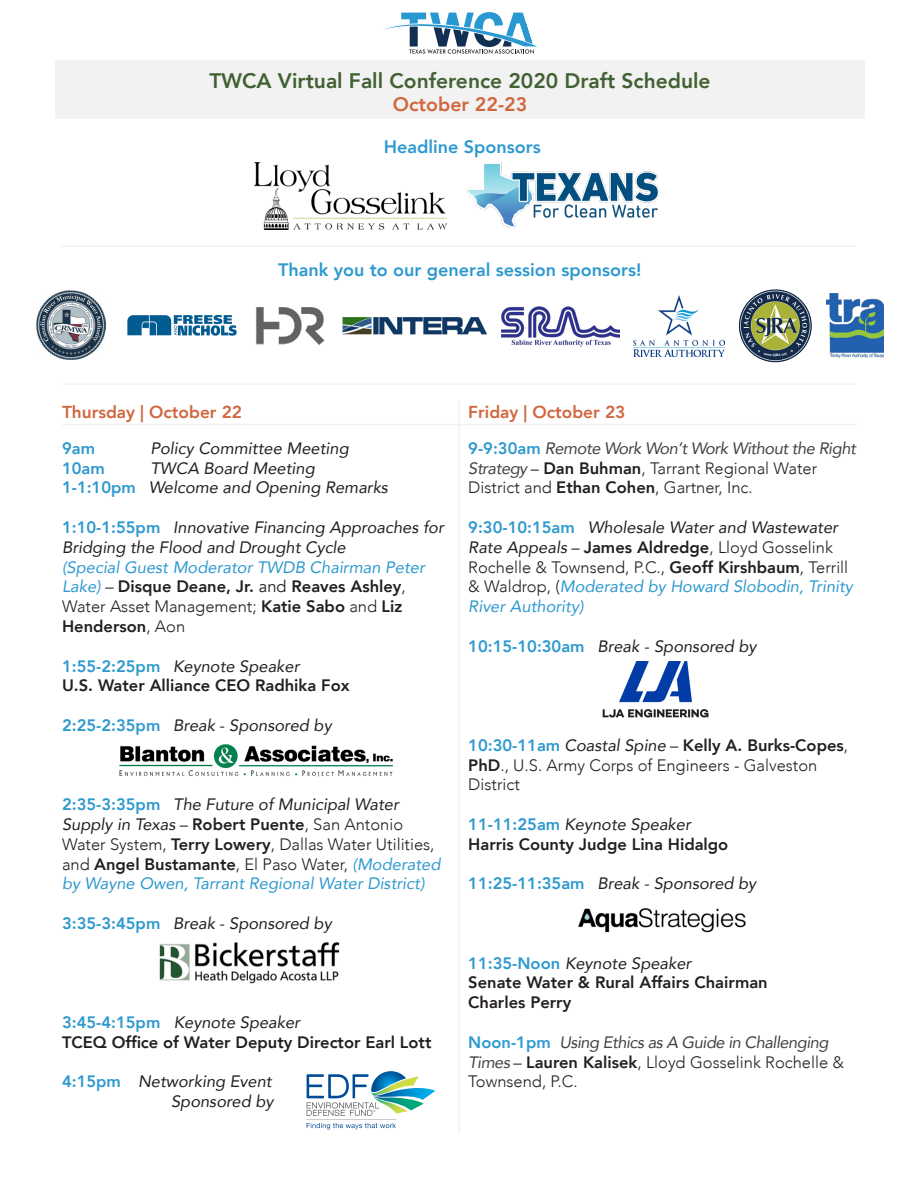
<style>
.page{position:relative;width:918px;height:1188px;background:#fff}
.page>*{position:absolute;margin:0;border:0;box-sizing:border-box;transform-origin:0 0}
.t1{font:800 21px "Avenir";color:#416132}
.t2{font:800 19.5px "Avenir";color:#d0673f}
.t3{font:800 18px "Avenir";color:#2e99cf}
.t4{font:800 17.25px "Avenir";color:#d0673f}
.t5{font:300 16.5px/19.8px "Avenir";color:#231f20}
.t6{font:italic 16.5px/19.8px "Avenir";color:#231f20}
.t7{font:800 16.5px/19.8px "Avenir";color:#231f20}
.t8{font:800 16.5px "Avenir";color:#2e99cf}
.s1{font-weight:800;font-style:normal;color:#2e99cf}
.s2{color:#2e99cf}
.s3{font-weight:300;font-style:normal}
.s4{font-weight:800;font-style:normal}
.s5{font-style:normal}
.s6{font-weight:400;font-style:italic}
.s7{font-weight:800;color:#2e99cf}
.s8{font-weight:800}
.s9{font-weight:400;font-style:italic;color:#2e99cf}
.s10{font-weight:400;font-style:italic;color:#424143}
</style>
<div class="page">
<img style="left:119px;top:744px;width:274px;height:33px">
<hr style="left:62px;top:424px;width:794px;height:1px;background:#f2f2f2">
<hr style="left:61px;top:246px;width:795px;height:1px;background:#f2f2f2">
<hr style="left:62px;top:383px;width:794px;height:2px;background:#f2f2f2">
<hr style="left:458px;top:400px;width:2px;height:734px;background:#f2f2f2">
<img style="left:159px;top:942px;width:181px;height:42px">
<img style="left:602px;top:661px;width:106px;height:57px">
<img style="left:578px;top:908px;width:168px;height:25px">
<div style="left:55px;top:61px;width:810px;height:58px;background:#f2f2f2"></div>
<svg style="left:383px;top:12px;width:155px;height:42px"></svg>
<img style="left:254px;top:163px;width:192px;height:67px">
<img style="left:467px;top:163px;width:192px;height:64px">
<svg style="left:306px;top:1071px;width:129px;height:59px"></svg>
<img style="left:127px;top:314px;width:110px;height:22px">
<img style="left:256px;top:307px;width:69px;height:38px">
<img style="left:342px;top:317px;width:145px;height:18px">
<img style="left:738px;top:289px;width:74px;height:74px">
<img style="left:827px;top:294px;width:56px;height:64px">
<img style="left:37px;top:290px;width:69px;height:69px">
<img style="left:633px;top:295px;width:91px;height:61px">
<img style="left:502px;top:306px;width:118px;height:40px">
<p class="t1" style="left:210px;top:64px;width:503px">TWCA Virtual Fall Conference 2020 Draft Schedule</p>
<p class="t2" style="left:393px;top:89px;width:136px">October 22-23</p>
<p class="t3" style="left:384px;top:132px;width:159px">Headline Sponsors</p>
<p class="t3" style="left:278px;top:256px;width:365px">Thank you to our general session sponsors!</p>
<p class="t4" style="left:62px;top:398px;width:182px">Thursday | October 22</p>
<p class="t4" style="left:468px;top:398px;width:159px">Friday | October 23</p>
<p class="t8" style="left:62px;top:435px;width:34px">9am</p>
<p class="t6" style="left:150px;top:438px;width:200px">Policy Committee Meeting</p>
<p class="t8" style="left:62px;top:455px;width:44px">10am</p>
<p class="t6" style="left:62px;top:458px;width:327px;text-indent:88px">TWCA Board Meeting<br><span class="s1">1-1:10pm</span> Welcome and Opening Remarks</p>
<p class="t6" style="left:62px;top:517px;width:383px"><span class="s1">1:10-1:55pm</span> Innovative Financing Approaches for Bridging the Flood and Drought Cycle<br><span class="s2">(Special Guest Moderator TWDB Chairman Peter Lake)</span> <span class="s3">–</span> <span class="s4">Disque Deane, Jr.</span> <span class="s5">and</span> <span class="s4">Reaves Ashley</span><span class="s3">, Water Asset Management;</span> <span class="s4">Katie Sabo</span> <span class="s3">and</span> <span class="s4">Liz Henderson</span><span class="s3">, Aon</span></p>
<p class="t7" style="left:62px;top:656px;width:289px"><span class="s2">1:55-2:25pm</span> <span class="s6">Keynote Speaker<br></span>U.S. Water Alliance CEO Radhika Fox</p>
<p class="t6" style="left:62px;top:715px;width:271px"><span class="s1">2:25-2:35pm</span> Break <span class="s3">-</span> Sponsored by</p>
<p class="t5" style="left:62px;top:795px;width:380px"><span class="s7">2:35-3:35pm</span> <span class="s6">The Future of Municipal Water Supply in Texas</span> – <span class="s8">Robert Puente</span>, San Antonio Water System, <span class="s8">Terry Lowery</span>, Dallas Water Utilities, and <span class="s8">Angel Bustamante</span>, El Paso Water, <span class="s9">(Moderated by Wayne Owen, Tarrant Regional Water District)</span></p>
<p class="t6" style="left:62px;top:913px;width:271px"><span class="s1">3:35-3:45pm</span> Break <span class="s3">-</span> Sponsored by</p>
<p class="t7" style="left:62px;top:1012px;width:371px"><span class="s2">3:45-4:15pm</span> <span class="s6">Keynote Speaker<br></span>TCEQ Office of Water Deputy Director Earl Lott</p>
<p class="t6" style="left:62px;top:1072px;width:213px;text-align:right"><span class="s1">4:15pm</span> Networking Event<br>Sponsored by</p>
<p class="t5" style="left:468px;top:438px;width:389px"><span class="s7">9-9:30am</span> <span class="s10">Remote Work Won’t Work Without the Right<br>Strategy</span> – <span class="s8">Dan Buhman</span>, Tarrant Regional Water<br>District and <span class="s8">Ethan Cohen</span>, Gartner, Inc.</p>
<p class="t5" style="left:468px;top:518px;width:386px"><span class="s7">9:30-10:15am</span> <span class="s6">Wholesale Water and Wastewater Rate Appeals</span> – <span class="s8">James Aldredge</span>, Lloyd Gosselink Rochelle &amp; Townsend, P.C., <span class="s8">Geoff Kirshbaum</span>, Terrill &amp; Waldrop, (<span class="s9">Moderated by Howard Slobodin, Trinity River Authority)</span></p>
<p class="t6" style="left:468px;top:636px;width:290px"><span class="s1">10:15-10:30am</span> Break - Sponsored by</p>
<p class="t5" style="left:468px;top:735px;width:381px"><span class="s7">10:30-11am</span> <span class="s6">Coastal Spine</span> – <span class="s8">Kelly A. Burks-Copes</span>,<br><span class="s8">PhD</span>., U.S. Army Corps of Engineers - Galveston<br>District</p>
<p class="t7" style="left:468px;top:814px;width:262px"><span class="s2">11-11:25am</span> <span class="s6">Keynote Speaker<br></span>Harris County Judge Lina Hidalgo</p>
<p class="t6" style="left:468px;top:874px;width:289px"><span class="s1">11:25-11:35am</span> Break - Sponsored by</p>
<p class="t7" style="left:468px;top:953px;width:301px"><span class="s2">11:35-Noon</span> <span class="s6">Keynote Speaker<br></span>Senate Water &amp; Rural Affairs Chairman</p>
<p class="t7" style="left:468px;top:993px;width:104px">Charles Perry</p>
<p class="t5" style="left:468px;top:1032px;width:377px"><span class="s7">Noon-1pm</span> <span class="s10">Using Ethics as A Guide in Challenging<br>Times</span> – <span class="s8">Lauren Kalisek</span>, Lloyd Gosselink Rochelle &amp;<br>Townsend, P.C.</p>
</div>
